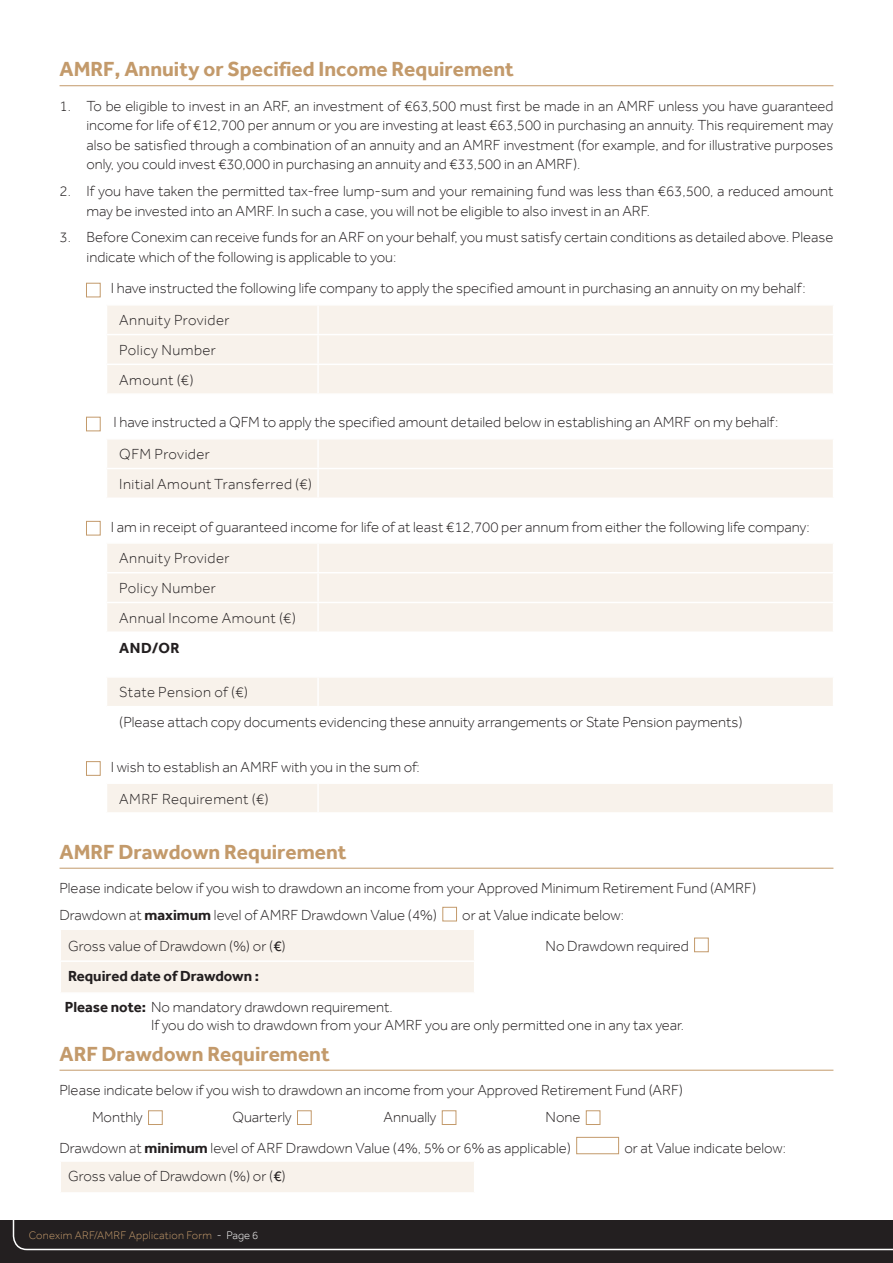
<style>
.page{position:relative;width:893px;height:1263px;background:#fff}
.page>*{position:absolute;margin:0;border:0;box-sizing:border-box;transform-origin:0 0}
.t1{font:700 21px "Effra";color:#c39a6b}
._03_BODY{font:300 15px/19.5px "Effra";color:#231f20}
._03_BODY-2{font:300 15px "Effra";letter-spacing:.03em;color:#231f20}
._03_BODY-3{font:700 15px "Effra";color:#231f20}
._03_BODY-4{font:300 15px "Effra";letter-spacing:.02em;color:#231f20}
._03_BODY-5{font:300 15px "Effra";letter-spacing:.025em;color:#231f20}
.t2{font:300 11.25px "Effra";letter-spacing:.02em;color:#c39a6b}
.s1{font-weight:700}
.s2{font-weight:400}
.s3{color:#fff}
</style>
<div class="page">
<div style="left:0;top:1220px;width:893px;height:43px;background:#231f20"></div>
<svg style="left:13px;top:1220px;width:880px;height:30px"></svg>
<hr style="left:60px;top:85px;width:773px;height:1px;background:#c39a6b">
<svg style="left:107px;top:306px;width:726px;height:506px;fill:#f8f2eb"></svg>
<hr style="left:317px;top:306px;width:2px;height:28px;background:#fff">
<hr style="left:107px;top:334px;width:211px;height:1px;background:#fff">
<hr style="left:318px;top:334px;width:516px;height:1px;background:#fff">
<hr style="left:317px;top:335px;width:2px;height:29px;background:#fff">
<hr style="left:107px;top:364px;width:211px;height:1px;background:#fff">
<hr style="left:318px;top:364px;width:516px;height:1px;background:#fff">
<hr style="left:317px;top:365px;width:2px;height:28px;background:#fff">
<hr style="left:107px;top:393px;width:211px;height:2px;background:#fff">
<hr style="left:318px;top:393px;width:516px;height:2px;background:#fff">
<svg style="left:317px;top:395px;width:2px;height:11px"></svg>
<hr style="left:107px;top:406px;width:211px;height:2px;background:#fff">
<hr style="left:318px;top:406px;width:516px;height:2px;background:#fff">
<hr style="left:107px;top:438px;width:211px;height:1px;background:#fff">
<hr style="left:318px;top:438px;width:516px;height:1px;background:#fff">
<hr style="left:317px;top:439px;width:2px;height:29px;background:#fff">
<hr style="left:107px;top:468px;width:211px;height:1px;background:#fff">
<hr style="left:318px;top:468px;width:516px;height:1px;background:#fff">
<hr style="left:317px;top:469px;width:2px;height:28px;background:#fff">
<hr style="left:107px;top:497px;width:211px;height:2px;background:#fff">
<hr style="left:318px;top:497px;width:516px;height:2px;background:#fff">
<svg style="left:317px;top:499px;width:2px;height:11px"></svg>
<hr style="left:107px;top:510px;width:211px;height:2px;background:#fff">
<hr style="left:318px;top:510px;width:516px;height:2px;background:#fff">
<hr style="left:107px;top:542px;width:211px;height:2px;background:#fff">
<hr style="left:318px;top:542px;width:516px;height:2px;background:#fff">
<hr style="left:317px;top:544px;width:2px;height:28px;background:#fff">
<hr style="left:107px;top:572px;width:211px;height:1px;background:#fff">
<hr style="left:318px;top:572px;width:516px;height:1px;background:#fff">
<hr style="left:317px;top:573px;width:2px;height:29px;background:#fff">
<hr style="left:107px;top:602px;width:211px;height:1px;background:#fff">
<hr style="left:318px;top:602px;width:516px;height:1px;background:#fff">
<hr style="left:317px;top:603px;width:2px;height:28px;background:#fff">
<hr style="left:107px;top:631px;width:211px;height:2px;background:#fff">
<hr style="left:318px;top:631px;width:516px;height:2px;background:#fff">
<hr style="left:317px;top:633px;width:2px;height:30px;background:#fff">
<hr style="left:107px;top:663px;width:211px;height:2px;background:#fff">
<hr style="left:318px;top:663px;width:516px;height:2px;background:#fff">
<svg style="left:317px;top:665px;width:2px;height:11px"></svg>
<hr style="left:107px;top:676px;width:211px;height:2px;background:#fff">
<hr style="left:318px;top:676px;width:516px;height:2px;background:#fff">
<hr style="left:317px;top:678px;width:2px;height:28px;background:#fff">
<hr style="left:107px;top:706px;width:211px;height:1px;background:#fff">
<hr style="left:318px;top:706px;width:516px;height:1px;background:#fff">
<hr style="left:107px;top:738px;width:211px;height:1px;background:#fff">
<hr style="left:318px;top:738px;width:516px;height:1px;background:#fff">
<hr style="left:107px;top:750px;width:211px;height:2px;background:#fff">
<hr style="left:318px;top:750px;width:516px;height:2px;background:#fff">
<hr style="left:107px;top:782px;width:211px;height:2px;background:#fff">
<hr style="left:318px;top:782px;width:516px;height:2px;background:#fff">
<hr style="left:317px;top:784px;width:2px;height:28px;background:#fff">
<div style="left:86px;top:283px;width:15px;height:14px;background:#fff;border:1px solid #c39a6b"></div>
<div style="left:86px;top:417px;width:15px;height:14px;background:#fff;border:1px solid #c39a6b"></div>
<div style="left:86px;top:521px;width:15px;height:14px;background:#fff;border:1px solid #c39a6b"></div>
<div style="left:86px;top:761px;width:15px;height:15px;background:#fff;border:1px solid #c39a6b"></div>
<div style="left:61px;top:930px;width:413px;height:62px;background:#f8f2eb"></div>
<hr style="left:60px;top:960px;width:415px;height:2px;background:#fff">
<hr style="left:60px;top:868px;width:773px;height:1px;background:#c39a6b">
<div style="left:442px;top:907px;width:15px;height:14px;background:#fff;border:1px solid #c39a6b"></div>
<div style="left:694px;top:938px;width:15px;height:14px;background:#fff;border:1px solid #c39a6b"></div>
<div style="left:60px;top:1161px;width:415px;height:32px;background:#f8f2eb"></div>
<hr style="left:60px;top:1160px;width:415px;height:2px;background:#fff">
<hr style="left:60px;top:1162px;width:1px;height:30px;background:#fff">
<hr style="left:474px;top:1162px;width:1px;height:30px;background:#fff">
<hr style="left:60px;top:1192px;width:415px;height:2px;background:#fff">
<hr style="left:60px;top:1070px;width:773px;height:1px;background:#c39a6b">
<div style="left:148px;top:1110px;width:15px;height:15px;background:#fff;border:1px solid #c39a6b"></div>
<div style="left:297px;top:1110px;width:15px;height:15px;background:#fff;border:1px solid #c39a6b"></div>
<div style="left:442px;top:1110px;width:14px;height:15px;background:#fff;border:1px solid #c39a6b"></div>
<div style="left:586px;top:1110px;width:14px;height:15px;background:#fff;border:1px solid #c39a6b"></div>
<div style="left:576px;top:1137px;width:43px;height:17px;background:#fff;border:1px solid #c39a6b"></div>
<p class="t1" style="left:60px;top:56px;width:456px">AMRF, Annuity or Specified Income Requirement</p>
<p class="_03_BODY" style="left:87px;top:96px;width:748px;text-align:justify;text-indent:-27px">1. To be eligible to invest in an ARF, an investment of €63,500 must first be made in an AMRF unless you have guaranteed income for life of €12,700 per annum or you are investing at least €63,500 in purchasing an annuity. This requirement may also be satisfied through a combination of an annuity and an AMRF investment (for example, and for illustrative purposes only, you could invest €30,000 in purchasing an annuity and €33,500 in an AMRF).</p>
<p class="_03_BODY" style="left:87px;top:181px;width:748px;text-indent:-27px">2. If you have taken the permitted tax-free lump-sum and your remaining fund was less than €63,500, a reduced amount may be invested into an AMRF. In such a case, you will not be eligible to also invest in an ARF.</p>
<p class="_03_BODY" style="left:87px;top:227px;width:748px;text-indent:-27px">3. Before Conexim can receive funds for an ARF on your behalf, you must satisfy certain conditions as detailed above. Please indicate which of the following is applicable to you:</p>
<p class="_03_BODY" style="left:111px;top:279px;width:696px">I have instructed the following life company to apply the specified amount in purchasing an annuity on my behalf:</p>
<p class="_03_BODY-2" style="left:119px;top:312px;width:112px">Annuity Provider</p>
<p class="_03_BODY-2" style="left:119px;top:342px;width:98px">Policy Number</p>
<p class="_03_BODY" style="left:119px;top:370px;width:76px">Amount (€)</p>
<p class="_03_BODY" style="left:113px;top:412px;width:667px">I have instructed a QFM to apply the specified amount detailed below in establishing an AMRF on my behalf:</p>
<p class="_03_BODY-5" style="left:119px;top:446px;width:92px">QFM Provider</p>
<p class="_03_BODY-2" style="left:119px;top:475px;width:194px">Initial Amount Transferred (€)</p>
<p class="_03_BODY" style="left:111px;top:517px;width:700px">I am in receipt of guaranteed income for life of at least €12,700 per annum from either the following life company:</p>
<p class="_03_BODY-2" style="left:119px;top:550px;width:112px">Annuity Provider</p>
<p class="_03_BODY-2" style="left:119px;top:580px;width:98px">Policy Number</p>
<p class="_03_BODY-2" style="left:119px;top:609px;width:178px">Annual Income Amount (€)</p>
<p class="_03_BODY-3" style="left:119px;top:638px;width:62px">AND/OR</p>
<p class="_03_BODY-4" style="left:119px;top:684px;width:130px">State Pension of (€)</p>
<p class="_03_BODY" style="left:119px;top:712px;width:625px">(Please attach copy documents evidencing these annuity arrangements or State Pension payments)</p>
<p class="_03_BODY" style="left:111px;top:757px;width:310px">I wish to establish an AMRF with you in the sum of:</p>
<p class="_03_BODY-2" style="left:119px;top:790px;width:151px">AMRF Requirement (€)</p>
<p class="t1" style="left:60px;top:839px;width:289px">AMRF Drawdown Requirement</p>
<p class="_03_BODY" style="left:60px;top:878px;width:698px">Please indicate below if you wish to drawdown an income from your Approved Minimum Retirement Fund (AMRF)</p>
<p class="_03_BODY" style="left:60px;top:905px;width:379px">Drawdown at <span class="s1">maximum</span> level of AMRF Drawdown Value (4%)</p>
<p class="_03_BODY" style="left:462px;top:905px;width:163px">or at Value indicate below:</p>
<p class="_03_BODY" style="left:68px;top:936px;width:219px">Gross value of Drawdown (%) or (<span class="s2">€</span>)</p>
<p class="_03_BODY" style="left:546px;top:936px;width:145px">No Drawdown required</p>
<p class="_03_BODY-3" style="left:68px;top:967px;width:193px">Required date of Drawdown :</p>
<p class="_03_BODY" style="left:65px;top:997px;width:329px"><span class="s1">Please note:</span> No mandatory drawdown requirement.</p>
<p class="_03_BODY" style="left:151px;top:1015px;width:534px">If you do wish to drawdown from your AMRF you are only permitted one in any tax year.</p>
<p class="t1" style="left:60px;top:1041px;width:272px">ARF Drawdown Requirement</p>
<p class="_03_BODY" style="left:60px;top:1080px;width:625px">Please indicate below if you wish to drawdown an income from your Approved Retirement Fund (ARF)</p>
<p class="_03_BODY" style="left:92px;top:1107px;width:52px">Monthly</p>
<p class="_03_BODY" style="left:232px;top:1107px;width:61px">Quarterly</p>
<p class="_03_BODY" style="left:384px;top:1107px;width:54px">Annually</p>
<p class="_03_BODY" style="left:546px;top:1107px;width:36px">None</p>
<p class="_03_BODY" style="left:60px;top:1138px;width:513px">Drawdown at <span class="s1">minimum</span> level of ARF Drawdown Value (4%, 5% or 6% as applicable)</p>
<p class="_03_BODY" style="left:624px;top:1138px;width:163px">or at Value indicate below:</p>
<p class="_03_BODY" style="left:68px;top:1166px;width:219px">Gross value of Drawdown (%) or (<span class="s2">€</span>)</p>
<p class="t2" style="left:29px;top:1229px;width:231px">Conexim ARF/AMRF Application Form <span class="s3">- Page 6</span></p>
</div>
